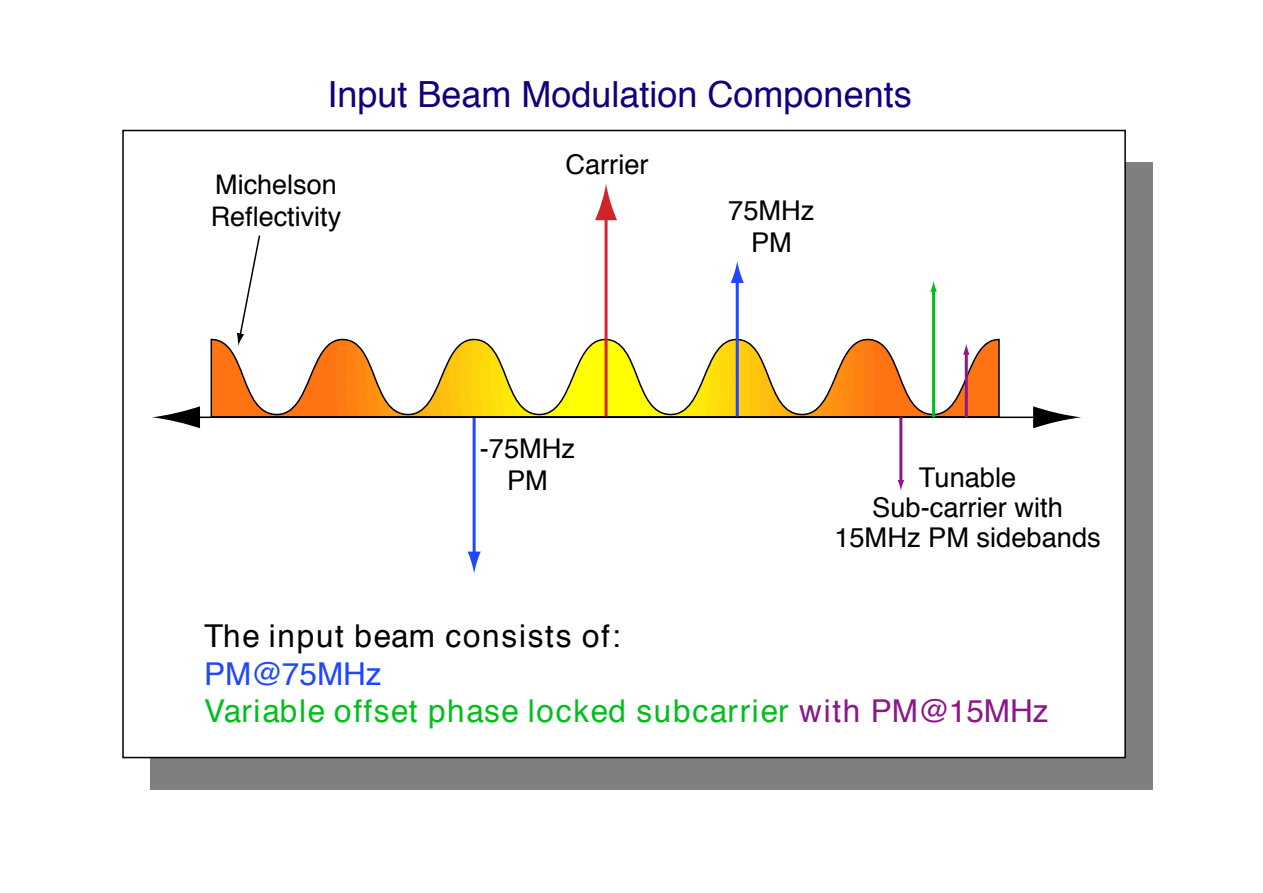
<style>
.page{position:relative;width:1263px;height:893px;background:#fff}
.page>*{position:absolute;margin:0;border:0;box-sizing:border-box;transform-origin:0 0}
.t1{font:36px "Helvetica";color:#13007c}
.t2{font:31.5px/37.5px "Helvetica";letter-spacing:.055em;color:#00bf1c}
.t3{font:31.5px "Helvetica";letter-spacing:.055em;color:#000}
.t4{font:27.3px/32.5px "Helvetica";color:#000;text-align:center}
.t5{font:27px/32.2px "Helvetica";color:#000}
.s1{color:#1f47ff}
.s2{color:#8c1788}
</style>
<div class="page">
<div style="left:150px;top:162px;width:1002px;height:627px;background:#7f7f7f"></div>
<div style="left:122px;top:130px;width:1004px;height:628px;background:#fff;border:2px solid #000"></div>
<svg style="left:210px;top:338px;width:790px;height:79px"></svg>
<hr style="left:604px;top:213px;width:3px;height:204px;background:#d1232a">
<svg style="left:595px;top:183px;width:22px;height:37px"></svg>
<hr style="left:473px;top:417px;width:3px;height:139px;background:#1f47ff">
<svg style="left:467px;top:552px;width:14px;height:22px"></svg>
<hr style="left:736px;top:279px;width:3px;height:138px;background:#1f47ff">
<svg style="left:731px;top:261px;width:13px;height:22px"></svg>
<hr style="left:190px;top:417px;width:853px;height:1px;background:#000">
<svg style="left:1033px;top:406px;width:48px;height:22px"></svg>
<svg style="left:152px;top:406px;width:48px;height:22px"></svg>
<hr style="left:932px;top:289px;width:3px;height:128px;background:#00bf1c">
<svg style="left:930px;top:281px;width:7px;height:11px"></svg>
<hr style="left:965px;top:352px;width:3px;height:65px;background:#8c1788">
<svg style="left:963px;top:344px;width:6px;height:11px"></svg>
<hr style="left:899px;top:417px;width:3px;height:65px;background:#8c1788">
<svg style="left:898px;top:480px;width:6px;height:11px"></svg>
<svg style="left:237px;top:235px;width:24px;height:111px"></svg>
<h1 class="t1" style="left:327px;top:81px;width:586px">Input Beam Modulation Components</h1>
<p class="t5" style="left:211px;top:171px;width:132px">Michelson<br>Reflectivity</p>
<p class="t4" style="left:565px;top:151px;width:85px">Carrier</p>
<p class="t4" style="left:480px;top:435px;width:97px">-75MHz<br>PM</p>
<p class="t4" style="left:728px;top:197px;width:88px">75MHz<br>PM</p>
<p class="t4" style="left:919px;top:464px;width:99px">Tunable</p>
<p class="t4" style="left:834px;top:495px;width:268px;line-height:30.2px">Sub-carrier with<br>15MHz PM sidebands</p>
<p class="t3" style="left:204px;top:625px;width:418px">The input beam consists of:</p>
<p class="t2" style="left:204px;top:658px;width:846px"><span class="s1">PM@75MHz<br></span>Variable offset phase locked subcarrier <span class="s2">with PM@15MHz</span></p>
</div>
